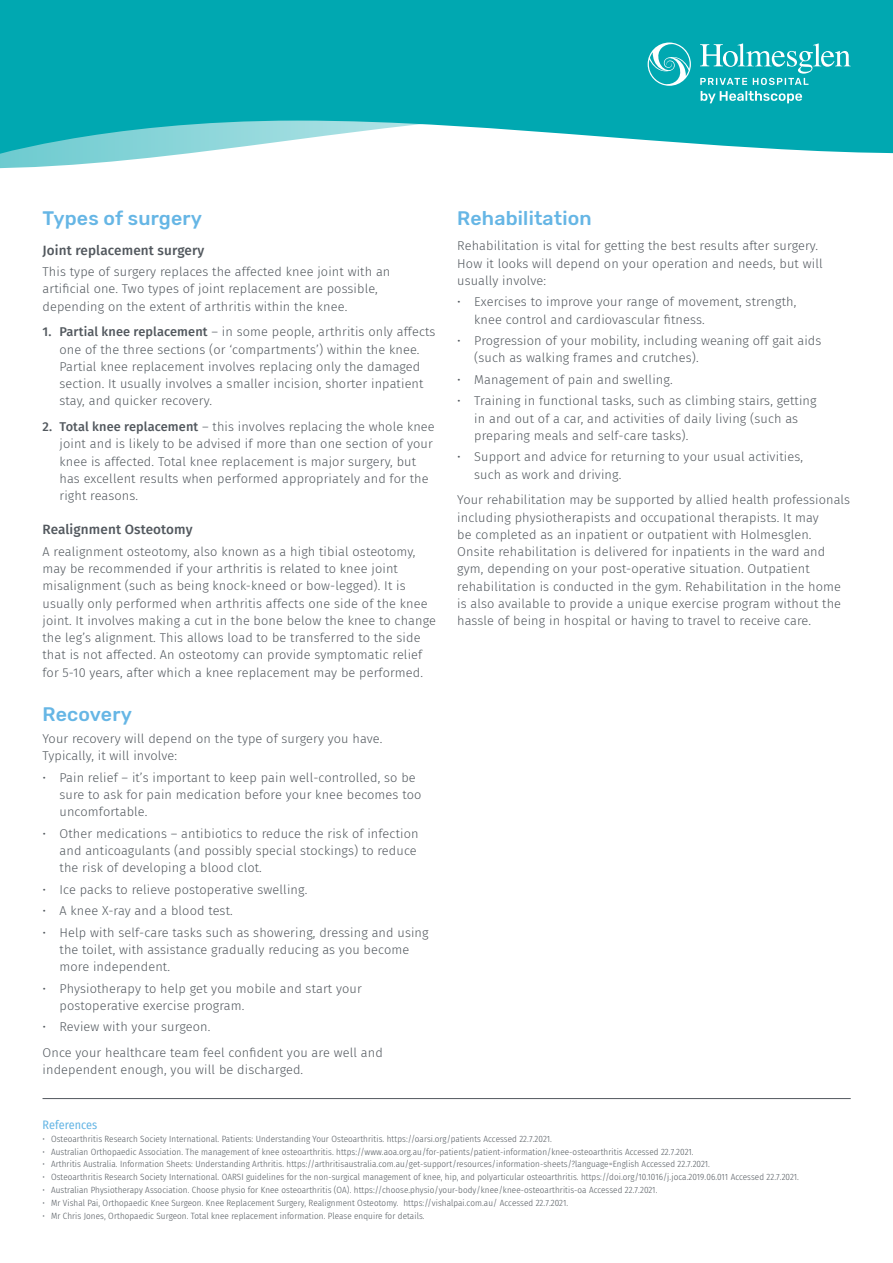
<style>
.page{position:relative;width:893px;height:1263px;background:#fff}
.page>*{position:absolute;margin:0;border:0;box-sizing:border-box;transform-origin:0 0}
.t1{font:500 19.5px "Rubik";letter-spacing:.01em;color:#66b6e5}
.t2{font:500 13.5px "Fira Sans";letter-spacing:.01em;color:#52585e}
.t3{font:300 12.75px/17.2px "Fira Sans";letter-spacing:.01em;color:#52585e}
.t4{font:12px "Fira Sans Condensed";letter-spacing:.01em;color:#66b6e5}
.t5{font:300 9px "Fira Sans Condensed";letter-spacing:.01em;color:#52585e}
.s1{font-weight:500}
</style>
<div class="page">
<svg style="left:0;top:159px;width:136px;height:9px"></svg>
<svg style="left:0;top:0;width:893px;height:159px;background:#22b3bb"></svg>
<svg style="left:700px;top:43px;width:151px;height:42px;background:#34b9c0"></svg>
<svg style="left:701px;top:91px;width:101px;height:12px"></svg>
<svg style="left:648px;top:43px;width:43px;height:43px;background:#42bec5"></svg>
<hr style="left:43px;top:1098px;width:808px;height:1px;background:#52585e">
<h1 class="t1" style="left:43px;top:207px;width:161px">Types of surgery</h1>
<p class="t2" style="left:43px;top:239px;width:163px">Joint replacement surgery</p>
<p class="t3" style="left:43px;top:263px;width:349px">This type of surgery replaces the affected knee joint with an artificial one. Two types of joint replacement are possible, depending on the extent of arthritis within the knee.</p>
<p class="t3" style="left:60px;top:323px;width:377px;text-indent:-17px"><span class="s1">1. Partial knee replacement</span> – in some people, arthritis only affects one of the three sections (or ‘compartments’) within the knee.<br>Partial knee replacement involves replacing only the damaged section. It usually involves a smaller incision, shorter inpatient stay, and quicker recovery.</p>
<p class="t3" style="left:60px;top:418px;width:377px;text-indent:-17px"><span class="s1">2. Total knee replacement</span> – this involves replacing the whole knee joint and is likely to be advised if more than one section of your knee is affected. Total knee replacement is major surgery, but has excellent results when performed appropriately and for the right reasons.</p>
<p class="t2" style="left:43px;top:519px;width:152px">Realignment Osteotomy</p>
<p class="t3" style="left:43px;top:543px;width:395px">A realignment osteotomy, also known as a high tibial osteotomy, may be recommended if your arthritis is related to knee joint misalignment (such as being knock-kneed or bow-legged). It is usually only performed when arthritis affects one side of the knee joint. It involves making a cut in the bone below the knee to change the leg’s alignment. This allows load to be transferred to the side that is not affected. An osteotomy can provide symptomatic relief for 5-10 years, after which a knee replacement may be performed.</p>
<h1 class="t1" style="left:43px;top:703px;width:91px">Recovery</h1>
<p class="t3" style="left:43px;top:730px;width:341px">Your recovery will depend on the type of surgery you have.<br>Typically, it will involve:</p>
<p class="t3" style="left:60px;top:768px;width:363px;text-indent:-17px">• Pain relief – it’s important to keep pain well-controlled, so be sure to ask for pain medication before your knee becomes too uncomfortable.</p>
<p class="t3" style="left:60px;top:824px;width:361px;text-indent:-17px">• Other medications – antibiotics to reduce the risk of infection and anticoagulants (and possibly special stockings) to reduce the risk of developing a blood clot.</p>
<p class="t3" style="left:43px;top:880px;width:266px">• Ice packs to relieve postoperative swelling.</p>
<p class="t3" style="left:43px;top:902px;width:192px">• A knee X-ray and a blood test.</p>
<p class="t3" style="left:60px;top:923px;width:371px;text-indent:-17px">• Help with self-care tasks such as showering, dressing and using the toilet, with assistance gradually reducing as you become more independent.</p>
<p class="t3" style="left:60px;top:979px;width:304px;text-indent:-17px">• Physiotherapy to help get you mobile and start your postoperative exercise program.</p>
<p class="t3" style="left:43px;top:1014px;width:342px;line-height:25.8px">• Review with your surgeon.<br>Once your healthcare team feel confident you are well and</p>
<p class="t3" style="left:43px;top:1061px;width:262px">independent enough, you will be discharged.</p>
<h1 class="t1" style="left:457px;top:207px;width:136px">Rehabilitation</h1>
<p class="t3" style="left:457px;top:237px;width:367px">Rehabilitation is vital for getting the best results after surgery.<br>How it looks will depend on your operation and needs, but will usually involve:</p>
<p class="t3" style="left:474px;top:293px;width:324px;text-indent:-17px">• Exercises to improve your range of movement, strength, knee control and cardiovascular fitness.</p>
<p class="t3" style="left:474px;top:332px;width:349px;text-indent:-17px">• Progression of your mobility, including weaning off gait aids (such as walking frames and crutches).</p>
<p class="t3" style="left:457px;top:371px;width:217px">• Management of pain and swelling.</p>
<p class="t3" style="left:474px;top:392px;width:344px;text-indent:-17px">• Training in functional tasks, such as climbing stairs, getting in and out of a car, and activities of daily living (such as preparing meals and self-care tasks).</p>
<p class="t3" style="left:474px;top:448px;width:330px;text-indent:-17px">• Support and advice for returning to your usual activities, such as work and driving.</p>
<p class="t3" style="left:457px;top:491px;width:394px">Your rehabilitation may be supported by allied health professionals including physiotherapists and occupational therapists. It may<br>be completed as an inpatient or outpatient with Holmesglen.<br>Onsite rehabilitation is delivered for inpatients in the ward and gym, depending on your post-operative situation. Outpatient rehabilitation is conducted in the gym. Rehabilitation in the home is also available to provide a unique exercise program without the hassle of being in hospital or having to travel to receive care.</p>
<p class="t4" style="left:43px;top:1115px;width:56px">References</p>
<p class="t5" style="left:43px;top:1132px;width:511px">• Osteoarthritis Research Society International. Patients: Understanding Your Osteoarthritis. https://oarsi.org/patients Accessed 22.7.2021.</p>
<p class="t5" style="left:43px;top:1145px;width:652px">• Australian Orthopaedic Association. The management of knee osteoarthritis. https://www.aoa.org.au/for-patients/patient-information/knee-osteoarthritis Accessed 22.7.2021.</p>
<p class="t5" style="left:43px;top:1158px;width:669px">• Arthritis Australia. Information Sheets: Understanding Arthritis. https://arthritisaustralia.com.au/get-support/resources/information-sheets/?language=English Accessed 22.7.2021.</p>
<p class="t5" style="left:43px;top:1171px;width:758px">• Osteoarthritis Research Society International. OARSI guidelines for the non-surgical management of knee, hip, and polyarticular osteoarthritis. https://doi.org/10.1016/j.joca.2019.06.011 Accessed 22.7.2021.</p>
<p class="t5" style="left:43px;top:1184px;width:616px">• Australian Physiotherapy Association. Choose physio for Knee osteoarthritis (OA). https://choose.physio/your-body/knee/knee-osteoarthritis-oa Accessed 22.7.2021.</p>
<p class="t5" style="left:43px;top:1197px;width:527px">• Mr Vishal Pai, Orthopaedic Knee Surgeon. Knee Replacement Surgery, Realignment Osteotomy. https://vishalpai.com.au/ Accessed 22.7.2021.</p>
<p class="t5" style="left:43px;top:1210px;width:384px">• Mr Chris Jones, Orthopaedic Surgeon. Total knee replacement information. Please enquire for details.</p>
</div>
